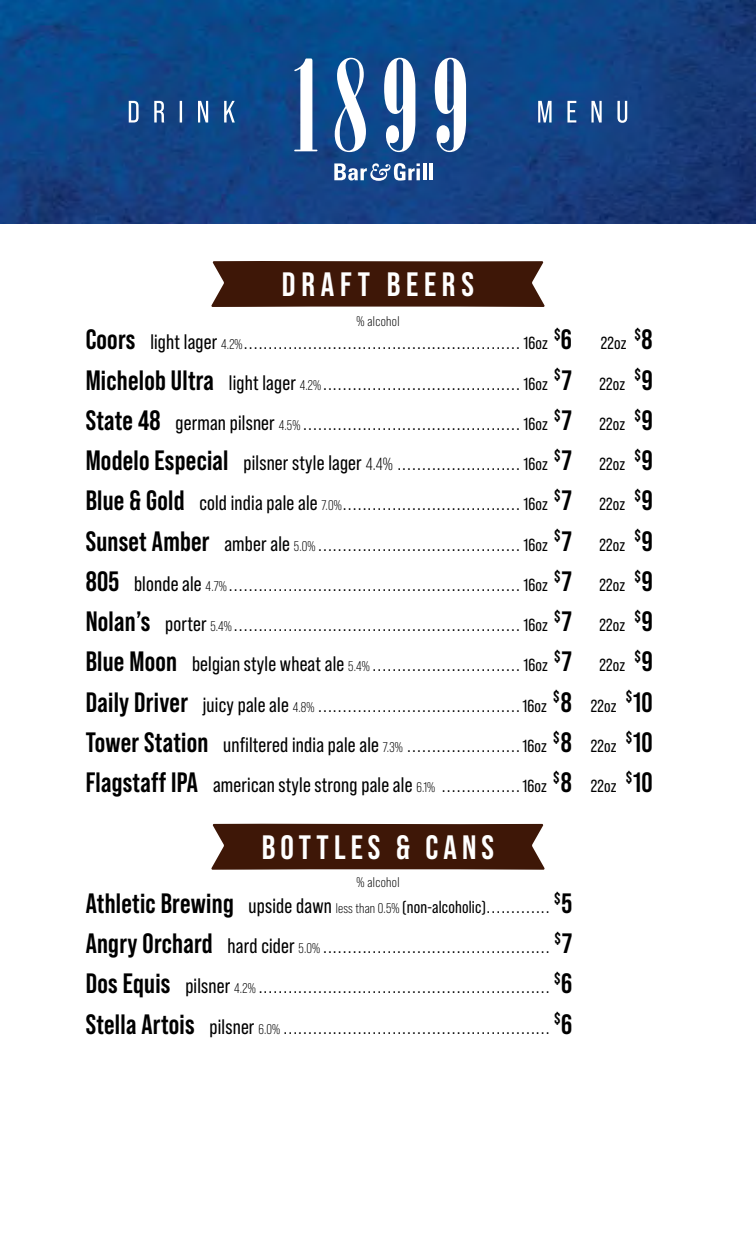
<style>
.page{position:relative;width:756px;height:1260px;background:#fff}
.page>*{position:absolute;margin:0;border:0;box-sizing:border-box;transform-origin:0 0}
.t1{font:700 33.77px "Bebas Neue Pro";letter-spacing:.16em;color:#fff}
.t2{font:700 28px "Bebas Neue Pro";color:#000}
.t3{font:21px "Bebas Neue Pro";letter-spacing:.01em;color:#000}
.t4{font:17.5px "Bebas Neue Pro";letter-spacing:.01em;color:#000}
.t5{font:700 16.28px "Bebas Neue Pro";color:#000}
.t6{font:14px "Bebas Neue Pro";letter-spacing:.025em;color:#000}
.s1{font-weight:700;font-size:28px}
.s2{font-size:21px}
.s3{font-size:14px}
.s4{font-size:28px}
.s5{font-style:inherit}
.s6{font-size:17.5px}
</style>
<div class="page">
<svg style="left:211px;top:261px;width:334px;height:46px;background:#472213"></svg>
<svg style="left:211px;top:824px;width:334px;height:46px;background:#482314"></svg>
<img style="left:0;top:0;width:756px;height:223px">
<svg style="left:334px;top:163px;width:86px;height:18px"></svg>
<hr style="left:423px;top:163px;width:3px;height:17px;background:#fff">
<hr style="left:430px;top:163px;width:3px;height:17px;background:#fff">
<svg style="left:129px;top:58px;width:498px;height:94px;background:#336199"></svg>
<h1 class="t1" style="left:282px;top:265px;width:193px">DRAFT BEERS</h1>
<p class="t6" style="left:356px;top:313px;width:45px">% alcohol</p>
<p class="t4" style="left:86px;top:333px;width:542px"><span class="s1">Coors</span> <span class="s2">light lager</span> <span class="s3">4.2%</span>........................................................16oz <sup>$</sup><span class="s1">6</span> 22oz</p>
<p class="t5" style="left:635px;top:325px;width:20px">$<span class="s4">8</span></p>
<p class="t4" style="left:86px;top:374px;width:541px"><span class="s1">Michelob Ultra</span> <span class="s2">light lager</span> <span class="s3">4.2%</span>........................................ 16oz <sup>$</sup><span class="s1">7</span> 22oz</p>
<p class="t5" style="left:634px;top:365px;width:20px">$<span class="s4">9</span></p>
<p class="t4" style="left:86px;top:414px;width:541px"><span class="s1">State 48</span> <span class="s2">german pilsner</span> <span class="s3">4.5%</span> ............................................ 16oz <sup>$</sup><span class="s1">7</span> 22oz</p>
<p class="t5" style="left:634px;top:406px;width:20px">$<span class="s4">9</span></p>
<p class="t4" style="left:86px;top:454px;width:541px"><span class="s1">Modelo Especial</span> <span class="s2">pilsner style lager</span> <span class="s5">4.4%</span> ......................... 16oz <sup>$</sup><span class="s1">7</span> 22oz</p>
<p class="t5" style="left:634px;top:446px;width:20px">$<span class="s4">9</span></p>
<p class="t4" style="left:86px;top:494px;width:541px"><span class="s1">Blue &amp; Gold</span> <span class="s2">coldindia pale ale</span> <span class="s3">7.0%</span>.................................... 16oz <sup>$</sup><span class="s1">7</span> 22oz</p>
<p class="t5" style="left:634px;top:486px;width:20px">$<span class="s4">9</span></p>
<p class="t4" style="left:86px;top:535px;width:541px"><span class="s1">Sunset Amber</span> <span class="s2">amberale</span> <span class="s3">5.0%</span>......................................... 16oz <sup>$</sup><span class="s1">7</span> 22oz</p>
<p class="t5" style="left:634px;top:526px;width:20px">$<span class="s4">9</span></p>
<p class="t4" style="left:86px;top:575px;width:541px"><span class="s1">805</span> <span class="s2">blonde ale</span> <span class="s3">4.7%</span>........................................................... 16oz <sup>$</sup><span class="s1">7</span> 22oz</p>
<p class="t5" style="left:634px;top:567px;width:20px">$<span class="s4">9</span></p>
<p class="t4" style="left:86px;top:615px;width:541px"><span class="s1">Nolan’s</span> <span class="s2">porter</span> <span class="s3">5.4%</span>.......................................................... 16oz <sup>$</sup><span class="s1">7</span> 22oz</p>
<p class="t5" style="left:634px;top:607px;width:20px">$<span class="s4">9</span></p>
<p class="t4" style="left:86px;top:655px;width:541px"><span class="s1">Blue Moon</span> <span class="s2">belgianstylewheat ale</span> <span class="s3">5.4%</span> .............................. 16oz <sup>$</sup><span class="s1">7</span> 22oz</p>
<p class="t5" style="left:634px;top:647px;width:20px">$<span class="s4">9</span></p>
<p class="t4" style="left:86px;top:696px;width:532px"><span class="s1">Daily Driver</span> <span class="s2">juicy pale ale</span> <span class="s3">4.8%</span> .........................................16oz <sup>$</sup><span class="s1">8</span> 22oz</p>
<h2 class="t2" style="left:626px;top:686px;width:28px"><sup>$</sup>10</h2>
<p class="t4" style="left:86px;top:736px;width:532px"><span class="s1">Tower Station</span> <span class="s2">unfiltered india pale ale</span> <span class="s3">7.3%</span> ....................... 16oz <sup>$</sup><span class="s1">8</span> 22oz</p>
<h2 class="t2" style="left:626px;top:726px;width:28px"><sup>$</sup>10</h2>
<p class="t3" style="left:86px;top:773px;width:463px"><span class="s1">Flagstaff IPA</span> american style strong pale ale <span class="s3">6.1%</span> <span class="s6">................ 16oz</span></p>
<p class="t4" style="left:553px;top:776px;width:65px"><sup>$</sup><span class="s1">8</span> 22oz</p>
<h2 class="t2" style="left:626px;top:766px;width:28px"><sup>$</sup>10</h2>
<h1 class="t1" style="left:262px;top:828px;width:234px">BOTTLES &amp; CANS</h1>
<p class="t6" style="left:356px;top:875px;width:45px">% alcohol</p>
<p class="t4" style="left:86px;top:897px;width:465px"><span class="s1">Athletic Brewing</span> <span class="s2">upside dawn</span> <span class="s3">less than 0.5%</span> (non-alcoholic).............</p>
<p class="t5" style="left:554px;top:889px;width:20px">$<span class="s4">5</span></p>
<p class="t4" style="left:86px;top:937px;width:465px"><span class="s1">Angry Orchard</span> <span class="s2">hardcider</span> <span class="s3">5.0%</span> ..............................................</p>
<p class="t5" style="left:555px;top:929px;width:19px">$<span class="s4">7</span></p>
<p class="t4" style="left:86px;top:977px;width:465px"><span class="s1">DosEquis</span> <span class="s2">pilsner</span> <span class="s3">4.2%</span> ...........................................................</p>
<p class="t5" style="left:554px;top:969px;width:20px">$<span class="s4">6</span></p>
<p class="t4" style="left:86px;top:1018px;width:465px"><span class="s1">Stella Artois</span> <span class="s2">pilsner</span> <span class="s3">6.0%</span> ......................................................</p>
<p class="t5" style="left:554px;top:1009px;width:20px">$<span class="s4">6</span></p>
</div>
